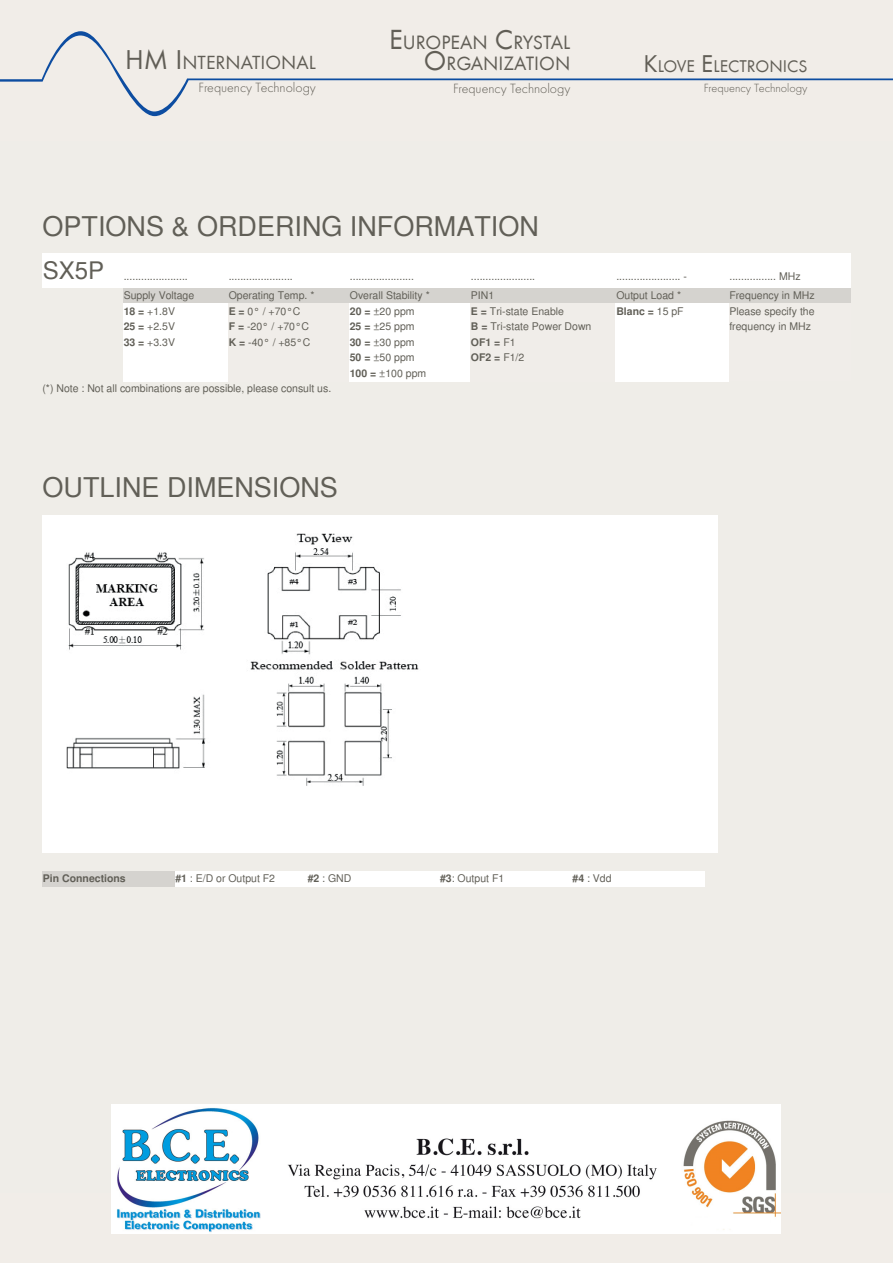
<style>
.page{position:relative;width:893px;height:1263px;background:#efede8}
.page>*{position:absolute;margin:0;border:0;box-sizing:border-box;transform-origin:0 0}
.t1{font:27px "Free Sans";color:#615f57}
.t2{font:24px "Free Sans";color:#615f57}
.t3{font:19.95px/21.5px "Futura T";color:#615e56;text-align:right}
.t4{font:19.8px "Futura T";color:#615e56}
.t5{font:17.55px "Futura T";color:#615e56}
.t6{font:300 13.95px "Futura T";color:#615e56}
.t7{font:300 12.3px "Futura T";color:#615e56}
.t8{font:10.5px/15.6px "Free Sans";color:#615f57}
.t9{font:700 10.5px "Free Sans";color:#615f57}
.s1{font-size:28.35px}
.s2{font-size:28.5px}
.s3{font-size:25.05px}
.s4{font-weight:700}
.s5{font-weight:400}
</style>
<div class="page">
<div style="left:43px;top:254px;width:80px;height:34px;background:#fff"></div>
<div style="left:123px;top:254px;width:105px;height:34px;background:#fff"></div>
<div style="left:228px;top:254px;width:121px;height:34px;background:#fff"></div>
<div style="left:349px;top:254px;width:122px;height:34px;background:#fff"></div>
<div style="left:471px;top:254px;width:145px;height:34px;background:#fff"></div>
<div style="left:616px;top:254px;width:113px;height:34px;background:#fff"></div>
<div style="left:729px;top:254px;width:121px;height:34px;background:#fff"></div>
<div style="left:123px;top:288px;width:105px;height:16px;background:#d5d3cf"></div>
<div style="left:228px;top:288px;width:121px;height:16px;background:#d5d3cf"></div>
<div style="left:349px;top:288px;width:122px;height:16px;background:#d5d3cf"></div>
<div style="left:471px;top:288px;width:145px;height:16px;background:#d5d3cf"></div>
<div style="left:616px;top:288px;width:113px;height:16px;background:#d5d3cf"></div>
<div style="left:729px;top:288px;width:121px;height:16px;background:#d5d3cf"></div>
<div style="left:123px;top:304px;width:105px;height:15px;background:#fff"></div>
<div style="left:228px;top:304px;width:121px;height:15px;background:#f0ede9"></div>
<div style="left:349px;top:304px;width:122px;height:15px;background:#fff"></div>
<div style="left:471px;top:304px;width:145px;height:15px;background:#f0ede9"></div>
<div style="left:616px;top:304px;width:113px;height:15px;background:#fff"></div>
<div style="left:729px;top:304px;width:121px;height:77px;background:#f0ede9"></div>
<div style="left:123px;top:319px;width:105px;height:16px;background:#fff"></div>
<div style="left:228px;top:319px;width:121px;height:16px;background:#f0ede9"></div>
<div style="left:349px;top:319px;width:122px;height:16px;background:#fff"></div>
<div style="left:471px;top:319px;width:145px;height:16px;background:#f0ede9"></div>
<div style="left:616px;top:319px;width:113px;height:16px;background:#fff"></div>
<div style="left:123px;top:335px;width:105px;height:15px;background:#fff"></div>
<div style="left:228px;top:335px;width:121px;height:15px;background:#f0ede9"></div>
<div style="left:349px;top:335px;width:122px;height:15px;background:#fff"></div>
<div style="left:471px;top:335px;width:145px;height:15px;background:#f0ede9"></div>
<div style="left:616px;top:335px;width:113px;height:15px;background:#fff"></div>
<div style="left:123px;top:350px;width:105px;height:16px;background:#fff"></div>
<div style="left:228px;top:350px;width:121px;height:16px;background:#f0ede9"></div>
<div style="left:349px;top:350px;width:122px;height:16px;background:#fff"></div>
<div style="left:471px;top:350px;width:145px;height:16px;background:#f0ede9"></div>
<div style="left:616px;top:350px;width:113px;height:16px;background:#fff"></div>
<div style="left:123px;top:366px;width:105px;height:15px;background:#fff"></div>
<div style="left:228px;top:366px;width:121px;height:15px;background:#f0ede9"></div>
<div style="left:349px;top:366px;width:122px;height:15px;background:#fff"></div>
<div style="left:471px;top:366px;width:145px;height:15px;background:#f0ede9"></div>
<div style="left:616px;top:366px;width:113px;height:15px;background:#fff"></div>
<div style="left:43px;top:871px;width:132px;height:16px;background:#d5d3cf"></div>
<div style="left:175px;top:871px;width:132px;height:16px;background:#fff"></div>
<div style="left:307px;top:871px;width:133px;height:16px;background:#fff"></div>
<div style="left:440px;top:871px;width:132px;height:16px;background:#fff"></div>
<div style="left:572px;top:871px;width:133px;height:16px;background:#fff"></div>
<img style="left:43px;top:515px;width:674px;height:337px">
<div style="left:0;top:1193px;width:892px;height:70px;background:#f1ede8"></div>
<div style="left:0;top:0;width:892px;height:140px;background:#f1ede8"></div>
<svg style="left:0;top:31px;width:892px;height:85px"></svg>
<img style="left:112px;top:1104px;width:669px;height:130px">
<h3 class="t4" style="left:125px;top:51px;width:192px"><span class="s1">HM I</span>NTERNATIONAL</h3>
<h3 class="t6" style="left:199px;top:79px;width:119px">Frequency Technology</h3>
<h3 class="t3" style="left:389px;top:31px;width:183px"><span class="s2">E</span>UROPEAN <span class="s2">C</span>RYSTAL<br><span class="s2">O</span>RGANIZATION</h3>
<h3 class="t5" style="left:643px;top:56px;width:166px"><span class="s3">K</span>LOVE <span class="s3">E</span>LECTRONICS</h3>
<h3 class="t6" style="left:453px;top:80px;width:119px">Frequency Technology</h3>
<p class="t7" style="left:704px;top:81px;width:105px">Frequency Technology</p>
<h1 class="t1" style="left:43px;top:205px;width:498px">OPTIONS &amp; ORDERING INFORMATION</h1>
<h2 class="t2" style="left:43px;top:251px;width:63px">SX5P</h2>
<p class="t8" style="left:124px;top:268px;width:66px">......................</p>
<p class="t8" style="left:229px;top:268px;width:66px">......................</p>
<p class="t8" style="left:350px;top:268px;width:66px">......................</p>
<p class="t8" style="left:471px;top:268px;width:66px">......................</p>
<p class="t8" style="left:616px;top:268px;width:72px">...................... -</p>
<p class="t8" style="left:729px;top:268px;width:73px">................ MHz</p>
<p class="t8" style="left:124px;top:288px;width:72px">Supply Voltage</p>
<p class="t8" style="left:229px;top:288px;width:87px">Operating Temp. *</p>
<p class="t8" style="left:350px;top:288px;width:81px">Overall Stability *</p>
<p class="t8" style="left:616px;top:288px;width:66px">Output Load *</p>
<p class="t8" style="left:729px;top:288px;width:87px">Frequency in MHz</p>
<p class="t8" style="left:124px;top:303px;width:53px"><span class="s4">18 =</span> +1.8V</p>
<p class="t8" style="left:229px;top:303px;width:73px"><span class="s4">E =</span> 0° / +70°C</p>
<p class="t8" style="left:350px;top:303px;width:66px"><span class="s4">20 =</span> ±20 ppm</p>
<p class="t9" style="left:616px;top:303px;width:69px">Blanc = <span class="s5">15 pF</span></p>
<p class="t8" style="left:729px;top:303px;width:87px">Please specify the</p>
<p class="t8" style="left:124px;top:319px;width:53px"><span class="s4">25 =</span> +2.5V</p>
<p class="t8" style="left:229px;top:319px;width:82px"><span class="s4">F =</span> -20° / +70°C</p>
<p class="t8" style="left:350px;top:319px;width:66px"><span class="s4">25 =</span> ±25 ppm</p>
<p class="t8" style="left:729px;top:318px;width:83px">frequency in MHz</p>
<p class="t8" style="left:124px;top:335px;width:53px"><span class="s4">33 =</span> +3.3V</p>
<p class="t8" style="left:229px;top:335px;width:83px"><span class="s4">K =</span> -40° / +85°C</p>
<p class="t8" style="left:350px;top:335px;width:66px"><span class="s4">30 =</span> ±30 ppm<br><span class="s4">50 =</span> ±50 ppm</p>
<p class="t8" style="left:471px;top:288px;width:122px">PIN1<br><span class="s4">E =</span> Tri-state Enable<br><span class="s4">B =</span> Tri-state Power Down<br><span class="s4">OF1 =</span> F1<br><span class="s4">OF2 =</span> F1/2</p>
<p class="t8" style="left:42px;top:381px;width:290px">(*) Note : Not all combinations are possible, please consult us.</p>
<p class="t8" style="left:350px;top:366px;width:78px"><span class="s4">100 =</span> ±100 ppm</p>
<h1 class="t1" style="left:43px;top:467px;width:297px">OUTLINE DIMENSIONS</h1>
<p class="t9" style="left:43px;top:870px;width:84px">Pin Connections</p>
<p class="t8" style="left:175px;top:871px;width:101px"><span class="s4">#1</span> : E/D or Output F2</p>
<p class="t8" style="left:308px;top:871px;width:45px"><span class="s4">#2</span> : GND</p>
<p class="t8" style="left:440px;top:871px;width:66px"><span class="s4">#3</span>: Output F1</p>
<p class="t8" style="left:572px;top:871px;width:41px"><span class="s4">#4</span> : Vdd</p>
</div>
